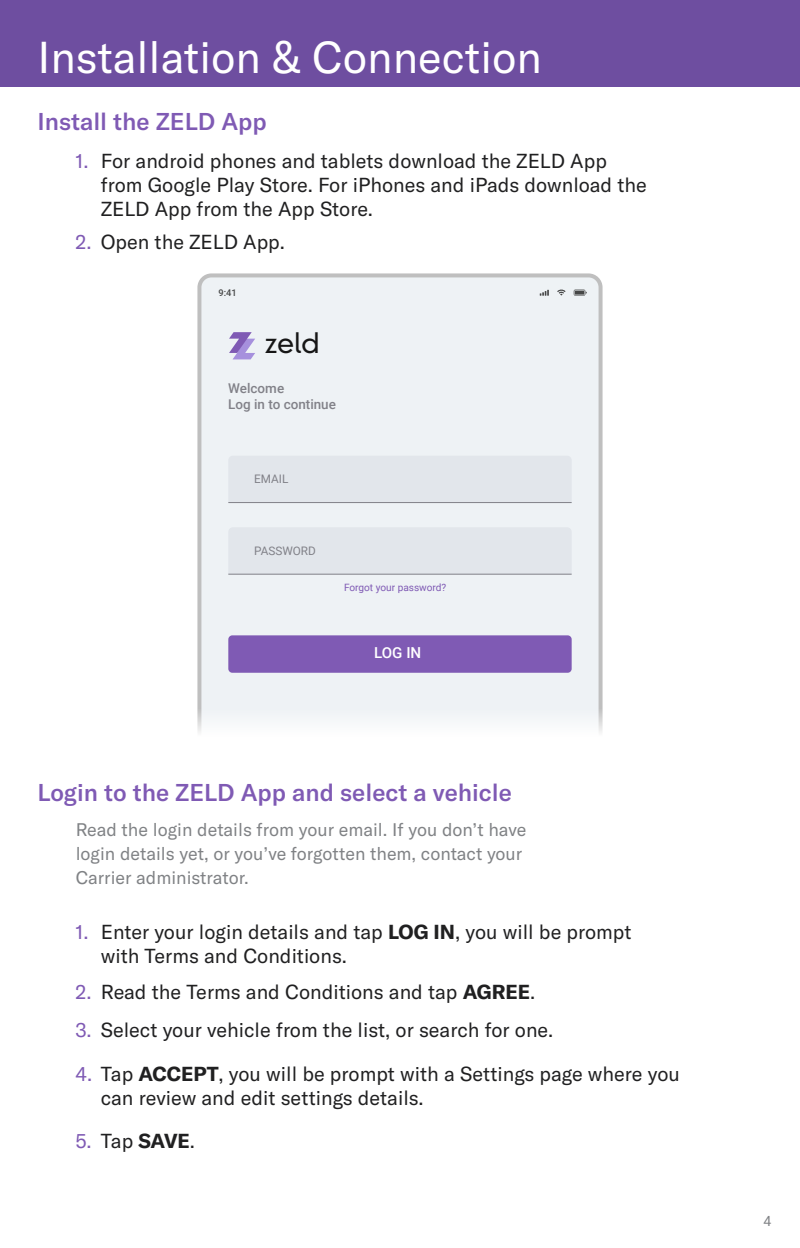
<style>
.page{position:relative;width:800px;height:1248px;background:#fff}
.page>*{position:absolute;margin:0;border:0;box-sizing:border-box;transform-origin:0 0}
.t1{font:44px "GT America";color:#fff}
.t2{font:300 27.4px "DIN Neuzeit Grotesk Std";color:#161616}
.t3{font:500 24px "GT America";color:#7f5ab4}
.t4{font:20px/24px "GT America";color:#202021}
.t5{font:20px "GT America";color:#7f5ab4}
.t6{font:18px/24px "GT America";color:#808285}
.t7{font:500 15.2px "Roboto";color:#fff}
.t8{font:14px "Roboto";color:#808285}
.t9{font:500 13.4px/16.2px "Roboto";color:#818188}
.t10{font:11.8px "Roboto";color:#818188}
.t11{font:10px "Roboto";color:#7f5ab4}
.t12{font:500 9.4px "Roboto";color:#464747}
.s1{color:#7f5ab4}
.s2{font-weight:700}
</style>
<div class="page">
<div style="left:197px;top:273px;width:406px;height:429px;background:#eef2f5"></div>
<div style="left:228px;top:527px;width:344px;height:47px;background:#e2e6eb"></div>
<div style="left:228px;top:456px;width:344px;height:46px;background:#e2e6eb"></div>
<div style="left:228px;top:635px;width:344px;height:38px;background:#7f5ab4;border-radius:4px"></div>
<hr style="left:228px;top:502px;width:344px;height:1px;background:#818188">
<hr style="left:228px;top:574px;width:344px;height:1px;background:#818188">
<div style="left:0;top:0;width:800px;height:87px;background:#6e4ea0"></div>
<div style="left:177px;top:702px;width:461px;height:41px;background:#f7f9fa"></div>
<svg style="left:540px;top:289px;width:47px;height:7px"></svg>
<svg style="left:229px;top:332px;width:26px;height:27px"></svg>
<h1 class="t1" style="left:37px;top:31px;width:506px">Installation &amp; Connection</h1>
<p class="t3" style="left:37px;top:107px;width:231px">Install the ZELD App</p>
<p class="t5" style="left:76px;top:149px;width:15px">1.</p>
<p class="t4" style="left:101px;top:149px;width:548px">For android phones and tablets download the ZELD App from Google Play Store. For iPhones and iPads download the<br>ZELD App from the App Store.</p>
<p class="t4" style="left:76px;top:230px;width:211px"><span class="s1">2.</span> Open the ZELD App.</p>
<p class="t12" style="left:218px;top:286px;width:20px">9:41</p>
<h2 class="t2" style="left:265px;top:326px;width:57px">zeld</h2>
<p class="t9" style="left:228px;top:379px;width:109px">Welcome<br>Log in to continue</p>
<p class="t10" style="left:254px;top:471px;width:36px">EMAIL</p>
<p class="t10" style="left:254px;top:542px;width:63px">PASSWORD</p>
<p class="t11" style="left:344px;top:581px;width:104px">Forgot your password?</p>
<p class="t7" style="left:374px;top:642px;width:49px">LOG IN</p>
<p class="t3" style="left:37px;top:778px;width:476px">Login to the ZELD App and select a vehicle</p>
<p class="t6" style="left:76px;top:818px;width:452px">Read the login details from your email. If you don’t have login details yet, or you’ve forgotten them, contact your<br>Carrier administrator.</p>
<p class="t5" style="left:76px;top:920px;width:15px">1.</p>
<p class="t4" style="left:101px;top:920px;width:532px">Enter your login details and tap <span class="s2">LOG IN</span>, you will be prompt with Terms and Conditions.</p>
<p class="t4" style="left:76px;top:980px;width:461px"><span class="s1">2.</span> Read the Terms and Conditions and tap <span class="s2">AGREE</span>.</p>
<p class="t4" style="left:76px;top:1018px;width:479px"><span class="s1">3.</span> Select your vehicle from the list, or search for one.</p>
<p class="t4" style="left:101px;top:1062px;width:581px;text-indent:-25px"><span class="s1">4.</span> Tap <span class="s2">ACCEPT</span>, you will be prompt with a Settings page where you can review and edit settings details.</p>
<p class="t4" style="left:76px;top:1129px;width:121px"><span class="s1">5.</span> Tap <span class="s2">SAVE</span>.</p>
<p class="t8" style="left:764px;top:1211px;width:9px">4</p>
</div>
